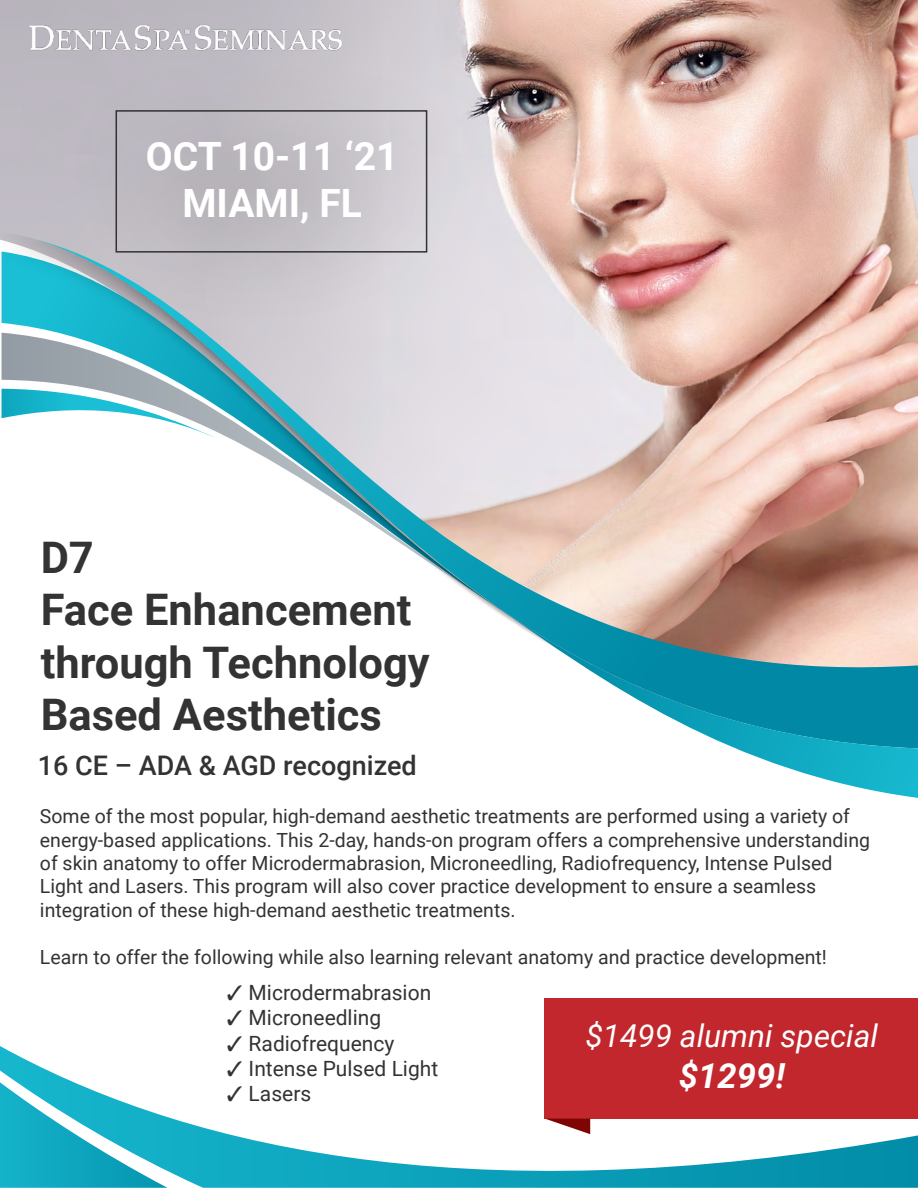
<style>
.page{position:relative;width:918px;height:1188px;background:#fff}
.page>*{position:absolute;margin:0;border:0;box-sizing:border-box;transform-origin:0 0}
.t1{font:700 43.5px/52.2px "Roboto";color:#333}
.t2{font:700 39px/46.8px "Roboto";color:#fff;text-align:center}
.t3{font:italic 700 34.5px "Roboto";color:#fff}
.t4{font:italic 31.5px "Roboto";color:#fff}
.t5{font:500 27px "Roboto";color:#333}
.t6{font:21px "Roboto";color:#333}
.t7{font:19.5px/23.4px "Roboto";color:#333}
</style>
<div class="page">
<img style="left:0;top:0;width:918px;height:419px">
<svg style="left:526px;top:232px;width:392px;height:372px;background:#dbb7ac"></svg>
<svg style="left:2px;top:370px;width:524px;height:239px"></svg>
<svg style="left:2px;top:389px;width:220px;height:52px"></svg>
<svg style="left:493px;top:604px;width:425px;height:194px"></svg>
<img style="left:21px;top:8px;width:336px;height:9px">
<div style="left:545px;top:998px;width:373px;height:121px;background:#c1272d"></div>
<svg style="left:0;top:1046px;width:918px;height:142px"></svg>
<img style="left:0;top:17px;width:545px;height:353px">
<svg style="left:545px;top:1119px;width:45px;height:15px"></svg>
<h2 class="t2" style="left:146px;top:131px;width:254px">OCT 10-11 ‘21<br>MIAMI, FL</h2>
<h1 class="t1" style="left:41px;top:530px;width:391px">D7<br>Face Enhancement through Technology<br>Based Aesthetics</h1>
<h3 class="t5" style="left:38px;top:746px;width:381px">16 CE – ADA &amp; AGD recognized</h3>
<p class="t7" style="left:40px;top:804px;width:832px">Some of the most popular, high-demand aesthetic treatments are performed using a variety of energy-based applications. This 2-day, hands-on program offers a comprehensive understanding of skin anatomy to offer Microdermabrasion, Microneedling, Radiofrequency, Intense Pulsed Light and Lasers. This program will also cover practice development to ensure a seamless integration of these high-demand aesthetic treatments.</p>
<p class="t7" style="left:40px;top:944px;width:789px">Learn to offer the following while also learning relevant anatomy and practice development!</p>
<p class="t6" style="left:227px;top:978px;width:206px">✓ Microdermabrasion</p>
<p class="t6" style="left:227px;top:1003px;width:156px">✓ Microneedling</p>
<p class="t6" style="left:227px;top:1028px;width:169px">✓ Radiofrequency</p>
<p class="t6" style="left:227px;top:1054px;width:213px">✓ Intense Pulsed Light</p>
<p class="t6" style="left:227px;top:1079px;width:86px">✓ Lasers</p>
<h3 class="t4" style="left:586px;top:1013px;width:294px">$1499 alumni special</h3>
<h3 class="t3" style="left:679px;top:1052px;width:108px">$1299!</h3>
</div>
